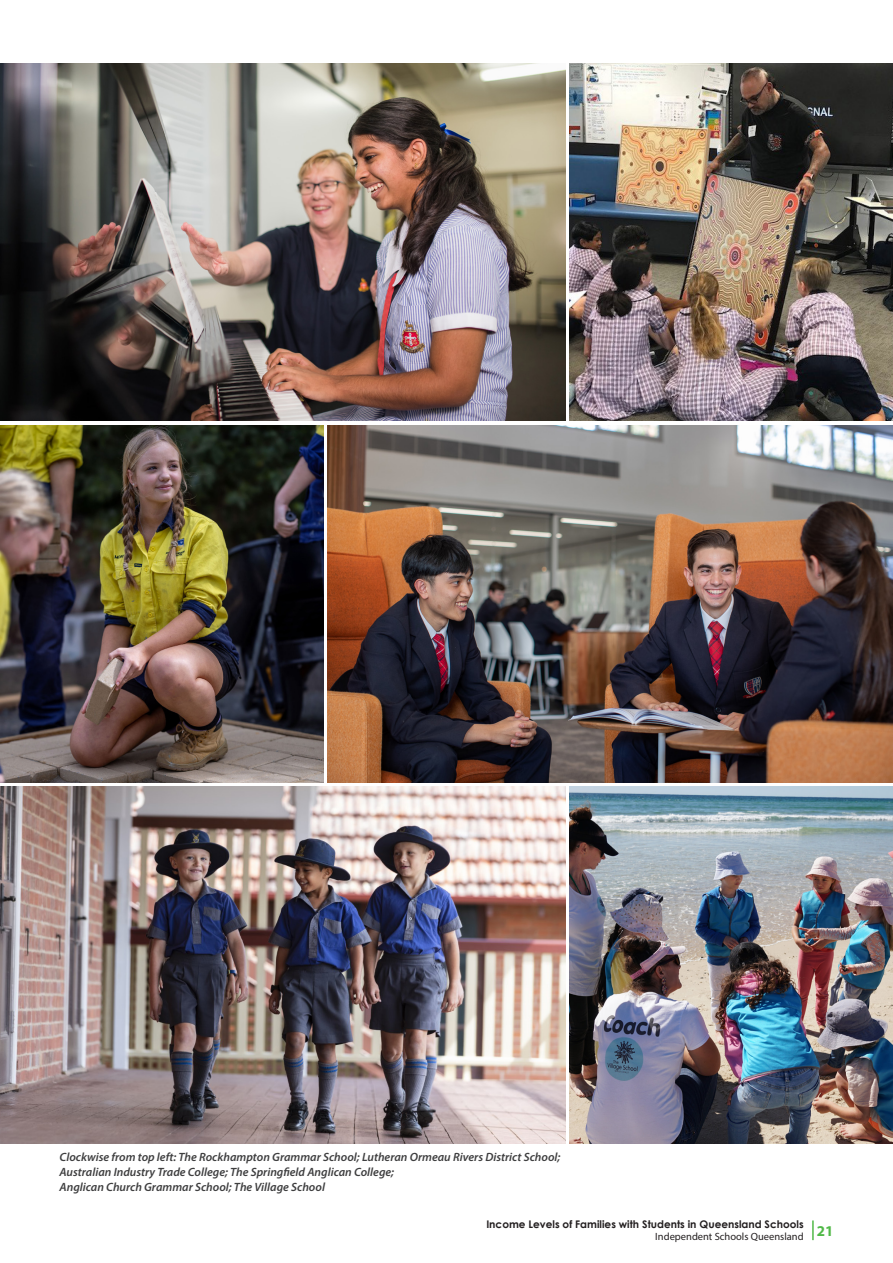
<style>
.page{position:relative;width:893px;height:1263px;background:#fff}
.page>*{position:absolute;margin:0;border:0;box-sizing:border-box;transform-origin:0 0}
.t1{font:700 15px "Myriad Pro";color:#51b948}
.Captions{font:italic 600 12px/15px "Myriad Pro";color:#3e3e3f}
.t2{font:700 10.5px "Century Gothic";color:#231f20}
.t3{font:10.5px "Myriad Pro";color:#231f20}
</style>
<div class="page">
<hr style="left:812px;top:1220px;width:2px;height:20px;background:#51b948">
<img style="left:0;top:425px;width:323px;height:357px">
<img style="left:570px;top:787px;width:323px;height:357px">
<img style="left:570px;top:64px;width:323px;height:357px">
<img style="left:0;top:64px;width:566px;height:357px">
<img style="left:327px;top:425px;width:566px;height:357px">
<img style="left:0;top:787px;width:566px;height:357px">
<p class="Captions" style="left:60px;top:1149px;width:502px">Clockwise from top left: The Rockhampton Grammar School; Lutheran Ormeau Rivers District School;<br>Australian Industry Trade College; The Springfield Anglican College;<br>Anglican Church Grammar School; The Village School</p>
<p class="t2" style="left:486px;top:1216px;width:319px">Income Levels of Families with Students in Queensland Schools</p>
<p class="t3" style="left:655px;top:1230px;width:150px">Independent Schools Queensland</p>
<p class="t1" style="left:817px;top:1221px;width:18px">21</p>
</div>
